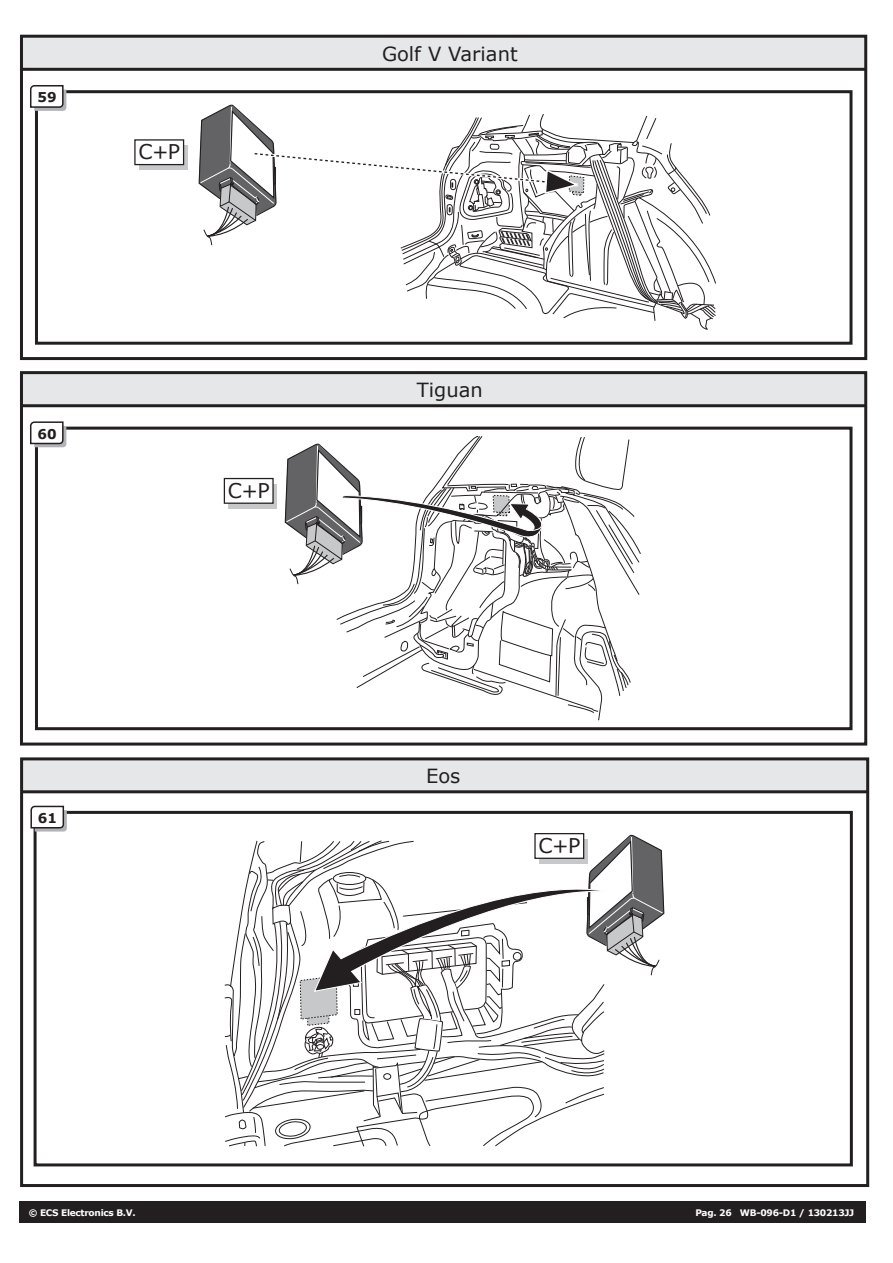
<style>
.page{position:relative;width:893px;height:1263px;background:#fff}
.page>*{position:absolute;margin:0;border:0;box-sizing:border-box;transform-origin:0 0}
.t1{font:20.25px "Verdana";color:#231f20}
.t2{font:19.5px "Verdana";color:#231f20}
.t3{font:700 13.5px "Verdana";color:#231f20}
.t4{font:700 9px "Verdana";letter-spacing:-.03em;color:#fff}
</style>
<div class="page">
<div style="left:19px;top:1201px;width:847px;height:21px;background:#231f20"></div>
<div style="left:228px;top:484px;width:49px;height:25px;background:#c7c8ca"></div>
<div style="left:224px;top:478px;width:50px;height:26px;background:#fff;border:1px solid #231f20"></div>
<svg style="left:284px;top:436px;width:357px;height:285px"></svg>
<div style="left:139px;top:146px;width:48px;height:24px;background:linear-gradient(to right,#c7c8ca,#c7c8ca)"></div>
<div style="left:134px;top:139px;width:50px;height:26px;background:#fff;border:1px solid #231f20"></div>
<div style="left:21px;top:36px;width:846px;height:33px;background:#e6e7e9"></div>
<div style="left:20px;top:35px;width:847px;height:325px;border:3px solid #231f20"></div>
<hr style="left:21px;top:68px;width:846px;height:3px;background:#231f20">
<div style="left:35px;top:90px;width:817px;height:255px;border:3px solid #231f20"></div>
<svg style="left:30px;top:85px;width:36px;height:26px"></svg>
<svg style="left:198px;top:67px;width:519px;height:263px"></svg>
<div style="left:21px;top:372px;width:846px;height:34px;background:#e6e7e9"></div>
<div style="left:20px;top:371px;width:847px;height:374px;border:3px solid #231f20"></div>
<hr style="left:21px;top:404px;width:846px;height:3px;background:#231f20">
<div style="left:35px;top:427px;width:817px;height:303px;border:3px solid #231f20"></div>
<svg style="left:30px;top:421px;width:36px;height:26px"></svg>
<div style="left:21px;top:758px;width:848px;height:34px;background:#e6e7e9"></div>
<div style="left:20px;top:757px;width:849px;height:430px;border:3px solid #231f20"></div>
<hr style="left:21px;top:790px;width:848px;height:3px;background:#231f20">
<svg style="left:534px;top:833px;width:50px;height:2px"></svg>
<div style="left:34px;top:811px;width:819px;height:355px;border:3px solid #231f20"></div>
<svg style="left:30px;top:805px;width:37px;height:26px"></svg>
<svg style="left:224px;top:835px;width:441px;height:312px"></svg>
<h3 class="t3" style="left:37px;top:88px;width:21px">59</h3>
<h1 class="t1" style="left:138px;top:138px;width:43px">C+P</h1>
<h3 class="t3" style="left:37px;top:424px;width:21px">60</h3>
<h1 class="t1" style="left:228px;top:476px;width:43px">C+P</h1>
<h3 class="t3" style="left:38px;top:808px;width:21px">61</h3>
<h2 class="t2" style="left:382px;top:40px;width:137px">Golf V Variant</h2>
<h2 class="t2" style="left:417px;top:377px;width:67px">Tiguan</h2>
<h2 class="t2" style="left:426px;top:763px;width:36px">Eos</h2>
<h1 class="t1" style="left:538px;top:831px;width:43px">C+P</h1>
<p class="t4" style="left:29px;top:1206px;width:108px">© ECS Electronics B.V.</p>
<p class="t4" style="left:695px;top:1206px;width:160px">Pag. 26 WB-096-D1 / 130213JJ</p>
</div>
